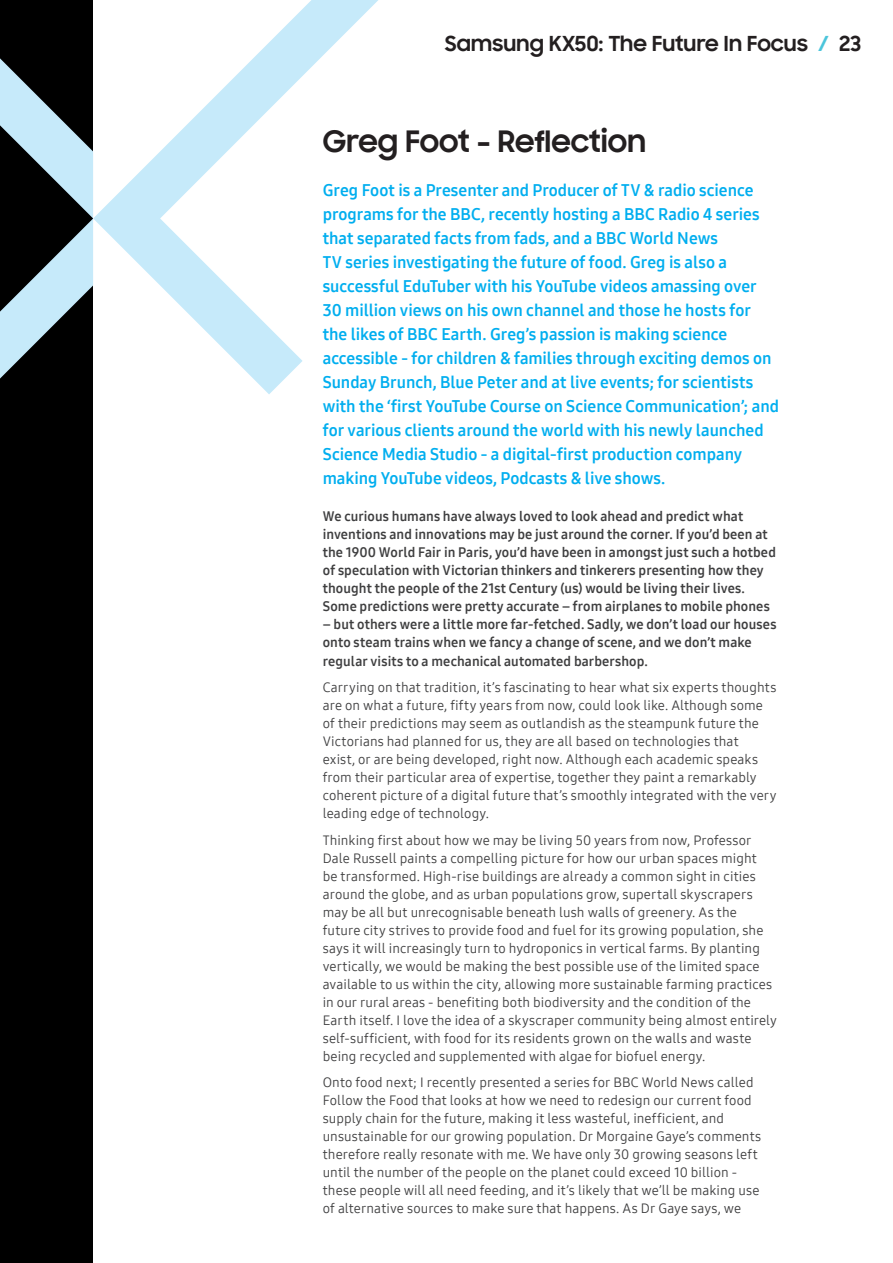
<style>
.page{position:relative;width:893px;height:1263px;background:#fff}
.page>*{position:absolute;margin:0;border:0;box-sizing:border-box;transform-origin:0 0}
.Body{font:700 30px "Samsung Sharp Sans";color:#231f20}
.Body-2{font:700 21px "Samsung Sharp Sans";letter-spacing:.005em;color:#231f20}
.Body-3{font:16.5px/24px "Samsung One 700";color:#00aeef}
.Body-4{font:13.5px/18px "Samsung One 400";letter-spacing:.005em;color:#3e3e3f}
.Body-5{font:13.5px/18px "Samsung One 700";letter-spacing:.005em;color:#3e3e3f}
.s1{color:#4bc5db}
</style>
<div class="page">
<div style="left:0;top:0;width:92px;height:1263px;background:#000"></div>
<svg style="left:93px;top:0;width:285px;height:394px"></svg>
<svg style="left:0;top:58px;width:93px;height:321px"></svg>
<p class="Body-2" style="left:445px;top:28px;width:418px">Samsung KX50: The Future In Focus <span class="s1">/</span> 23</p>
<p class="Body" style="left:323px;top:119px;width:325px">Greg Foot - Reflection</p>
<p class="Body-3" style="left:323px;top:178px;width:458px">Greg Foot is a Presenter and Producer of TV &amp; radio science programs for the BBC, recently hosting a BBC Radio 4 series that separated facts from fads, and a BBC World News<br>TV series investigating the future of food. Greg is also a successful EduTuber with his YouTube videos amassing over 30 million views on his own channel and those he hosts for the likes of BBC Earth. Greg’s passion is making science accessible - for children &amp; families through exciting demos on Sunday Brunch, Blue Peter and at live events; for scientists with the ‘first YouTube Course on Science Communication’; and for various clients around the world with his newly launched Science Media Studio - a digital-first production company making YouTube videos, Podcasts &amp; live shows.</p>
<p class="Body-5" style="left:323px;top:508px;width:455px">We curious humans have always loved to look ahead and predict what inventions and innovations may be just around the corner. If you’d been at the 1900 World Fair in Paris, you’d have been in amongst just such a hotbed of speculation with Victorian thinkers and tinkerers presenting how they thought the people of the 21st Century (us) would be living their lives.<br>Some predictions were pretty accurate – from airplanes to mobile phones</p>
<p class="Body-5" style="left:323px;top:616px;width:455px">– but others were a little more far-fetched. Sadly, we don’t load our houses onto steam trains when we fancy a change of scene, and we don’t make regular visits to a mechanical automated barbershop.</p>
<p class="Body-4" style="left:323px;top:678px;width:455px">Carrying on that tradition, it’s fascinating to hear what six experts thoughts are on what a future, fifty years from now, could look like. Although some of their predictions may seem as outlandish as the steampunk future the Victorians had planned for us, they are all based on technologies that<br>exist, or are being developed, right now. Although each academic speaks from their particular area of expertise, together they paint a remarkably coherent picture of a digital future that’s smoothly integrated with the very leading edge of technology.</p>
<p class="Body-4" style="left:323px;top:831px;width:456px">Thinking first about how we may be living 50 years from now, Professor Dale Russell paints a compelling picture for how our urban spaces might<br>be transformed. High-rise buildings are already a common sight in cities around the globe, and as urban populations grow, supertall skyscrapers may be all but unrecognisable beneath lush walls of greenery. As the future city strives to provide food and fuel for its growing population, she says it will increasingly turn to hydroponics in vertical farms. By planting vertically, we would be making the best possible use of the limited space available to us within the city, allowing more sustainable farming practices in our rural areas - benefiting both biodiversity and the condition of the Earth itself. I love the idea of a skyscraper community being almost entirely self-sufficient, with food for its residents grown on the walls and waste being recycled and supplemented with algae for biofuel energy.</p>
<p class="Body-4" style="left:323px;top:1073px;width:440px">Onto food next; I recently presented a series for BBC World News called Follow the Food that looks at how we need to redesign our current food supply chain for the future, making it less wasteful, inefficient, and unsustainable for our growing population. Dr Morgaine Gaye’s comments therefore really resonate with me. We have only 30 growing seasons left until the number of the people on the planet could exceed 10 billion - these people will all need feeding, and it’s likely that we’ll be making use of alternative sources to make sure that happens. As Dr Gaye says, we</p>
</div>
